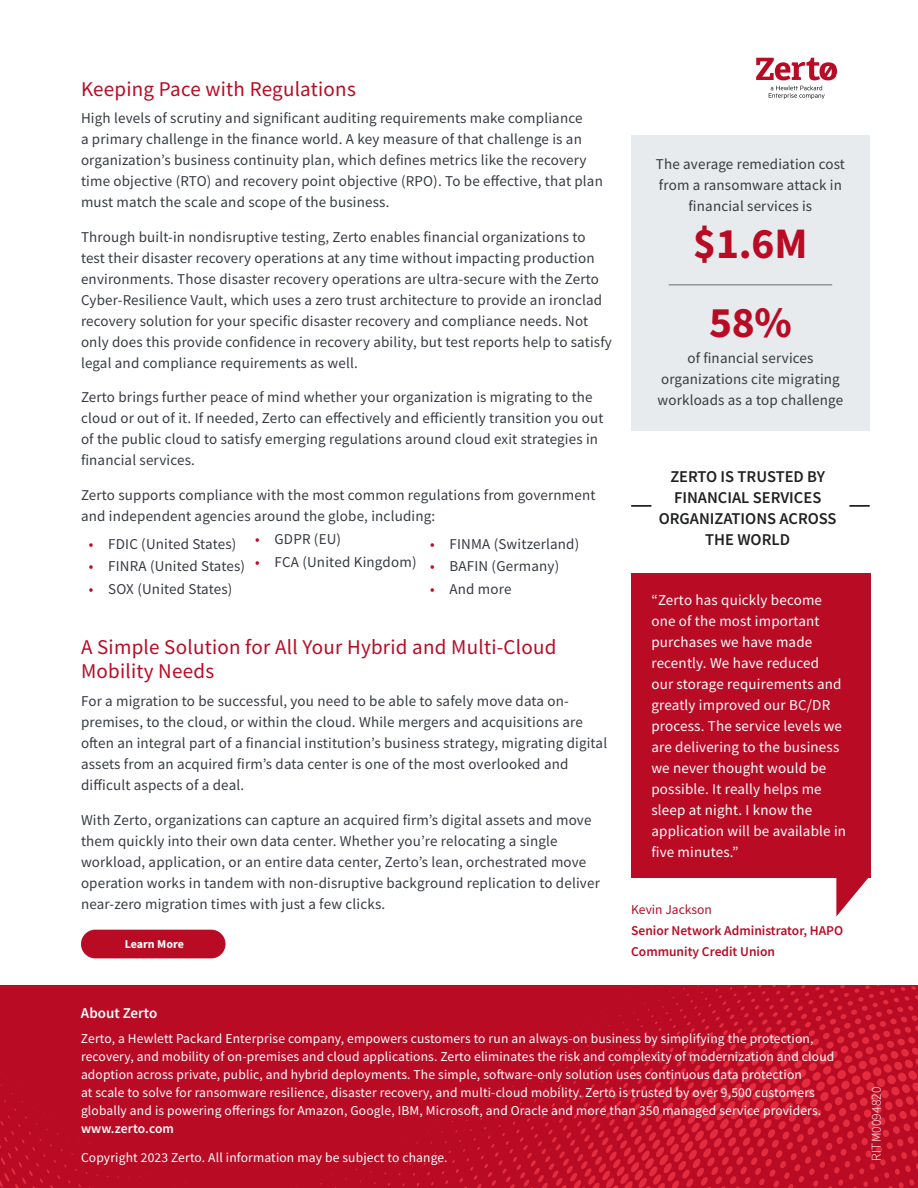
<style>
.page{position:relative;width:918px;height:1188px;background:#fff}
.page>*{position:absolute;margin:0;border:0;box-sizing:border-box;transform-origin:0 0}
.t1{font:700 43.5px/78.9px "Source Sans Pro";color:#b90b24;text-align:center}
.t2{font:21px/24px "Source Sans Pro";letter-spacing:.01em;color:#b90b24}
.t3{font:600 16.5px/21px "Source Sans Pro";color:#202122;text-align:center}
.t4{font:15px/21px "Source Sans Pro";letter-spacing:.01em;color:#373b41}
.t5{font:15px/21px "Source Sans Pro";letter-spacing:.01em;color:#fff}
.t6{font:600 15px "Source Sans Pro";color:#fff}
.t7{font:13.5px/18px "Source Sans Pro";letter-spacing:.01em;color:#fff}
.t8{font:600 13.5px/21px "Source Sans Pro";color:#b90b24}
.t9{font:600 13.5px "Source Sans Pro";letter-spacing:.01em;color:#fff}
.t10{font:13.5px "Source Sans Pro";color:#b90b24}
.t11{font:300 13.5px "Source Sans Pro";letter-spacing:.01em;color:#fff}
.t12{font:700 12px "Source Sans Pro";color:#fff}
.s1{color:#b90b24}
</style>
<div class="page">
<svg style="left:0;top:986px;width:918px;height:202px;fill:#b90b24"></svg>
<svg style="left:756px;top:58px;width:81px;height:41px"></svg>
<div style="left:631px;top:135px;width:239px;height:295px;background:#e7ebee"></div>
<hr style="left:669px;top:284px;width:163px;height:2px;background:#939597">
<div style="left:631px;top:573px;width:240px;height:305px;background:#b90b24"></div>
<svg style="left:836px;top:878px;width:32px;height:38px"></svg>
<hr style="left:631px;top:505px;width:20px;height:2px;background:#000">
<hr style="left:849px;top:505px;width:21px;height:2px;background:#000">
<div style="left:81px;top:930px;width:145px;height:28px;background:#b90b24;border-radius:14px"></div>
<h2 class="t2" style="left:81px;top:77px;width:276px">Keeping Pace with Regulations</h2>
<p class="t4" style="left:81px;top:108px;width:523px">High levels of scrutiny and signi昀椀cant auditing requirements make compliance<br>a primary challenge in the 昀椀nance world. A key measure of that challenge is an organization’s business continuity plan, which de昀椀nes metrics like the recovery time objective (RTO) and recovery point objective (RPO). To be e昀昀ective, that plan must match the scale and scope of the business.</p>
<p class="t4" style="left:81px;top:226px;width:532px">Through built-in nondisruptive testing, Zerto enables 昀椀nancial organizations to test their disaster recovery operations at any time without impacting production environments. Those disaster recovery operations are ultra-secure with the Zerto Cyber-Resilience Vault, which uses a zero trust architecture to provide an ironclad recovery solution for your speci昀椀c disaster recovery and compliance needs. Not only does this provide con昀椀dence in recovery ability, but test reports help to satisfy legal and compliance requirements as well.</p>
<p class="t4" style="left:81px;top:387px;width:524px">Zerto brings further peace of mind whether your organization is migrating to the cloud or out of it. If needed, Zerto can e昀昀ectively and e昀昀iciently transition you out of the public cloud to satisfy emerging regulations around cloud exit strategies in昀椀nancial services.</p>
<p class="t4" style="left:81px;top:484px;width:516px">Zerto supports compliance with the most common regulations from government and independent agencies around the globe, including:</p>
<p class="t4" style="left:656px;top:155px;width:191px;text-align:center">The average remediation cost from a ransomware attack in昀椀nancial services is</p>
<h1 class="t1" style="left:693px;top:207px;width:116px">$1.6M<br>58%</h1>
<p class="t4" style="left:658px;top:347px;width:187px;text-align:center">of 昀椀nancial services organizations cite migrating workloads as a top challenge</p>
<p class="t3" style="left:659px;top:467px;width:179px">ZERTO IS TRUSTED BY<br>FINANCIAL SERVICES<br>ORGANIZATIONS ACROSS</p>
<p class="t4" style="left:255px;top:529px;width:88px"><span class="s1">•</span> GDPR (EU)</p>
<p class="t4" style="left:255px;top:551px;width:163px"><span class="s1">•</span> FCA (United Kingdom)</p>
<p class="t4" style="left:89px;top:533px;width:149px"><span class="s1">•</span> FDIC (United States)</p>
<p class="t3" style="left:705px;top:530px;width:86px">THE WORLD</p>
<p class="t4" style="left:89px;top:556px;width:158px"><span class="s1">•</span> FINRA (United States)</p>
<p class="t4" style="left:89px;top:578px;width:145px"><span class="s1">•</span> SOX (United States)</p>
<p class="t4" style="left:430px;top:533px;width:151px"><span class="s1">•</span> FINMA (Switzerland)</p>
<p class="t4" style="left:430px;top:556px;width:131px"><span class="s1">•</span> BAFIN (Germany)</p>
<p class="t4" style="left:430px;top:578px;width:83px"><span class="s1">•</span> And more</p>
<p class="t5" style="left:651px;top:589px;width:196px">“Zerto has quickly become one of the most important purchases we have made recently. We have reduced<br>our storage requirements and greatly improved our BC/DR process. The service levels we are delivering to the business we never thought would be possible. It really helps me sleep at night. I know the application will be available in昀椀ve minutes.”</p>
<h2 class="t2" style="left:81px;top:635px;width:477px">A Simple Solution for All Your Hybrid and Multi-Cloud<br>Mobility Needs</h2>
<p class="t4" style="left:81px;top:691px;width:528px">For a migration to be successful, you need to be able to safely move data on&shy;premises, to the cloud, or within the cloud. While mergers and acquisitions are<br>o昀琀en an integral part of a 昀椀nancial institution’s business strategy, migrating digital assets from an acquired 昀椀rm’s data center is one of the most overlooked and<br>di昀昀icult aspects of a deal.</p>
<p class="t4" style="left:81px;top:809px;width:520px">With Zerto, organizations can capture an acquired 昀椀rm’s digital assets and move them quickly into their own data center. Whether you’re relocating a single workload, application, or an entire data center, Zerto’s lean, orchestrated move operation works in tandem with non-disruptive background replication to deliver near-zero migration times with just a few clicks.</p>
<p class="t10" style="left:631px;top:901px;width:82px">Kevin Jackson</p>
<p class="t8" style="left:631px;top:921px;width:214px">Senior Network Administrator, HAPO<br>Community Credit Union</p>
<p class="t12" style="left:125px;top:939px;width:61px">Learn More</p>
<p class="t6" style="left:81px;top:1004px;width:78px">About Zerto</p>
<p class="t7" style="left:81px;top:1031px;width:755px">Zerto, a Hewlett Packard Enterprise company, empowers customers to run an always-on business by simplifying the protection, recovery, and mobility of on-premises and cloud applications. Zerto eliminates the risk and complexity of modernization and cloud adoption across private, public, and hybrid deployments. The simple, so昀琀ware-only solution uses continuous data protection<br>at scale to solve for ransomware resilience, disaster recovery, and multi-cloud mobility. Zerto is trusted by over 9,500 customers globally and is powering o昀昀erings for Amazon, Google, IBM, Microso昀琀, and Oracle and more than 350 managed service providers.</p>
<p class="t9" style="left:81px;top:1120px;width:95px">www.zerto.com</p>
<p class="t7" style="left:81px;top:1149px;width:368px">Copyright 2023 Zerto. All information may be subject to change.</p>
<p class="t11" style="left:868px;top:1161px;width:75px;rotate:-90deg">RITM0094820</p>
</div>
